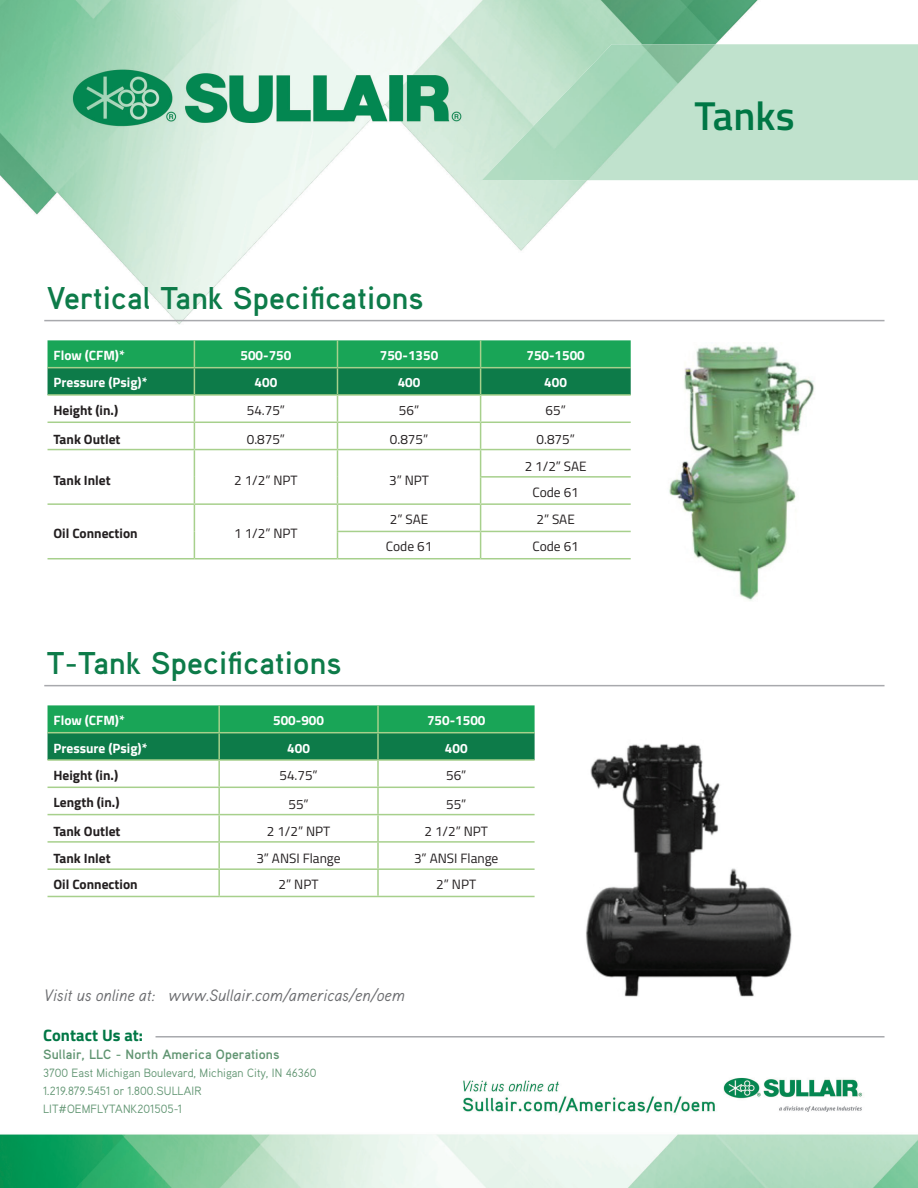
<style>
.page{position:relative;width:918px;height:1188px;background:#fff}
.page>*{position:absolute;margin:0;border:0;box-sizing:border-box;transform-origin:0 0}
.t1{font:600 40.35px "Titillium Web";letter-spacing:.005em;color:#007745}
.t2{font:700 31.5px "Aaux";letter-spacing:.005em;color:#0d7b49}
.t3{font:italic 16.5px "Aaux";letter-spacing:.005em;color:#6c6d70}
.t4{font:700 16.5px "Titillium Web";letter-spacing:.005em;color:#007745}
.t5{font:13.5px/25.8px "Titillium Web";color:#231f20;text-align:center}
.t6{font:700 13.5px "Titillium Web";color:#fff}
.t7{font:700 13.5px "Titillium Web";color:#231f20}
.t8{font:700 13.5px "Aaux";letter-spacing:.005em;color:#619572}
.t9{font:12px/18px "Aaux";letter-spacing:.005em;color:#619572}
</style>
<div class="page">
<img style="left:0;top:0;width:918px;height:1188px">
<hr style="left:44px;top:320px;width:841px;height:1px;background:#a8a9ad">
<hr style="left:44px;top:685px;width:841px;height:1px;background:#a8a9ad">
<img style="left:482px;top:44px;width:436px;height:136px">
<hr style="left:156px;top:1036px;width:729px;height:2px;background:#a8a9ad">
<svg style="left:48px;top:340px;width:583px;height:218px"></svg>
<hr style="left:48px;top:558px;width:146px;height:1px;background:#a7d08c">
<hr style="left:194px;top:558px;width:144px;height:1px;background:#a7d08c">
<hr style="left:338px;top:558px;width:143px;height:1px;background:#a7d08c">
<hr style="left:481px;top:558px;width:150px;height:1px;background:#a7d08c">
<svg style="left:48px;top:705px;width:487px;height:54px;background:#169152"></svg>
<svg style="left:48px;top:870px;width:487px;height:26px"></svg>
<hr style="left:218px;top:705px;width:2px;height:27px;background:#a7d08c">
<hr style="left:377px;top:705px;width:2px;height:27px;background:#a7d08c">
<hr style="left:218px;top:761px;width:2px;height:26px;background:#a7d08c">
<hr style="left:377px;top:761px;width:2px;height:26px;background:#a7d08c">
<hr style="left:218px;top:788px;width:2px;height:26px;background:#a7d08c">
<hr style="left:377px;top:788px;width:2px;height:26px;background:#a7d08c">
<hr style="left:218px;top:815px;width:2px;height:26px;background:#a7d08c">
<hr style="left:377px;top:815px;width:2px;height:26px;background:#a7d08c">
<hr style="left:218px;top:843px;width:2px;height:25px;background:#a7d08c">
<hr style="left:377px;top:843px;width:2px;height:25px;background:#a7d08c">
<hr style="left:48px;top:732px;width:171px;height:1px;background:#a7d08c">
<hr style="left:219px;top:732px;width:159px;height:1px;background:#a7d08c">
<hr style="left:378px;top:732px;width:157px;height:1px;background:#a7d08c">
<hr style="left:218px;top:733px;width:2px;height:26px;background:#a7d08c">
<hr style="left:377px;top:733px;width:2px;height:26px;background:#a7d08c">
<hr style="left:48px;top:759px;width:171px;height:2px;background:#a7d08c">
<hr style="left:219px;top:759px;width:159px;height:2px;background:#a7d08c">
<hr style="left:378px;top:759px;width:157px;height:2px;background:#a7d08c">
<hr style="left:48px;top:787px;width:171px;height:1px;background:#a7d08c">
<hr style="left:48px;top:814px;width:171px;height:1px;background:#a7d08c">
<hr style="left:48px;top:841px;width:171px;height:2px;background:#a7d08c">
<hr style="left:219px;top:787px;width:159px;height:1px;background:#a7d08c">
<hr style="left:219px;top:814px;width:159px;height:1px;background:#a7d08c">
<hr style="left:219px;top:841px;width:159px;height:2px;background:#a7d08c">
<hr style="left:378px;top:787px;width:157px;height:1px;background:#a7d08c">
<hr style="left:378px;top:814px;width:157px;height:1px;background:#a7d08c">
<hr style="left:378px;top:841px;width:157px;height:2px;background:#a7d08c">
<hr style="left:48px;top:868px;width:171px;height:2px;background:#a7d08c">
<hr style="left:48px;top:896px;width:171px;height:1px;background:#a7d08c">
<hr style="left:219px;top:868px;width:159px;height:2px;background:#a7d08c">
<hr style="left:219px;top:896px;width:159px;height:1px;background:#a7d08c">
<hr style="left:378px;top:868px;width:157px;height:2px;background:#a7d08c">
<hr style="left:378px;top:896px;width:157px;height:1px;background:#a7d08c">
<hr style="left:218px;top:870px;width:2px;height:26px;background:#a7d08c">
<hr style="left:377px;top:870px;width:2px;height:26px;background:#a7d08c">
<h2 class="t2" style="left:47px;top:278px;width:378px">Vertical Tank Specifications</h2>
<p class="t6" style="left:54px;top:345px;width:73px">Flow (CFM)*</p>
<p class="t6" style="left:241px;top:345px;width:52px">500-750</p>
<p class="t6" style="left:380px;top:345px;width:60px">750-1350</p>
<p class="t6" style="left:526px;top:345px;width:60px">750-1500</p>
<p class="t6" style="left:54px;top:372px;width:96px">Pressure (Psig)*</p>
<p class="t6" style="left:255px;top:372px;width:24px">400</p>
<p class="t6" style="left:398px;top:372px;width:24px">400</p>
<p class="t6" style="left:544px;top:372px;width:24px">400</p>
<p class="t7" style="left:54px;top:400px;width:66px">Height (in.)</p>
<p class="t5" style="left:247px;top:396px;width:40px">54.75”</p>
<p class="t5" style="left:399px;top:396px;width:22px">56”</p>
<p class="t5" style="left:546px;top:396px;width:22px">65”</p>
<p class="t7" style="left:54px;top:429px;width:69px">Tank Outlet</p>
<p class="t5" style="left:247px;top:425px;width:40px">0.875”</p>
<p class="t5" style="left:390px;top:425px;width:40px">0.875”</p>
<p class="t5" style="left:537px;top:425px;width:40px">0.875”</p>
<p class="t7" style="left:54px;top:469px;width:59px">Tank Inlet</p>
<p class="t5" style="left:234px;top:466px;width:65px">2 1/2” NPT</p>
<p class="t5" style="left:389px;top:466px;width:41px">3” NPT</p>
<p class="t5" style="left:525px;top:453px;width:63px">2 1/2” SAE<br>Code 61</p>
<p class="t7" style="left:54px;top:523px;width:86px">Oil Connection</p>
<p class="t5" style="left:234px;top:519px;width:65px">1 1/2” NPT</p>
<h2 class="t2" style="left:47px;top:643px;width:296px">T-Tank Specifications</h2>
<p class="t5" style="left:390px;top:506px;width:40px">2” SAE</p>
<p class="t5" style="left:537px;top:506px;width:40px">2” SAE</p>
<p class="t5" style="left:386px;top:533px;width:48px">Code 61</p>
<p class="t5" style="left:532px;top:533px;width:48px">Code 61</p>
<p class="t6" style="left:54px;top:710px;width:73px">Flow (CFM)*</p>
<p class="t6" style="left:273px;top:710px;width:52px">500-900</p>
<p class="t6" style="left:427px;top:710px;width:60px">750-1500</p>
<p class="t6" style="left:54px;top:737px;width:96px">Pressure (Psig)*</p>
<p class="t6" style="left:287px;top:737px;width:24px">400</p>
<p class="t6" style="left:445px;top:737px;width:24px">400</p>
<p class="t7" style="left:53px;top:765px;width:66px">Height (in.)</p>
<p class="t5" style="left:279px;top:762px;width:40px">54.75”</p>
<p class="t5" style="left:446px;top:762px;width:22px">56”</p>
<p class="t7" style="left:53px;top:792px;width:68px">Length (in.)</p>
<p class="t5" style="left:288px;top:790px;width:22px">55”</p>
<p class="t5" style="left:446px;top:790px;width:22px">55”</p>
<p class="t7" style="left:53px;top:821px;width:69px">Tank Outlet</p>
<p class="t5" style="left:267px;top:818px;width:65px">2 1/2” NPT</p>
<p class="t5" style="left:425px;top:818px;width:65px">2 1/2” NPT</p>
<p class="t7" style="left:53px;top:848px;width:59px">Tank Inlet</p>
<p class="t5" style="left:256px;top:845px;width:86px">3” ANSI Flange</p>
<p class="t5" style="left:414px;top:845px;width:86px">3” ANSI Flange</p>
<p class="t7" style="left:53px;top:874px;width:86px">Oil Connection</p>
<p class="t5" style="left:279px;top:871px;width:41px">2” NPT</p>
<p class="t5" style="left:436px;top:871px;width:41px">2” NPT</p>
<p class="t3" style="left:44px;top:985px;width:362px">Visit us online at: www.Sullair.com/americas/en/oem</p>
<p class="t4" style="left:43px;top:1023px;width:102px">Contact Us at:</p>
<p class="t8" style="left:43px;top:1046px;width:238px">Sullair, LLC - North America Operations</p>
<p class="t9" style="left:43px;top:1063px;width:275px">3700 East Michigan Boulevard, Michigan City, IN 46360<br>1.219.879.5451 or 1.800.SULLAIR<br>LIT#OEMFLYTANK201505-1</p>
<h1 class="t1" style="left:694px;top:85px;width:102px">Tanks</h1>
</div>
